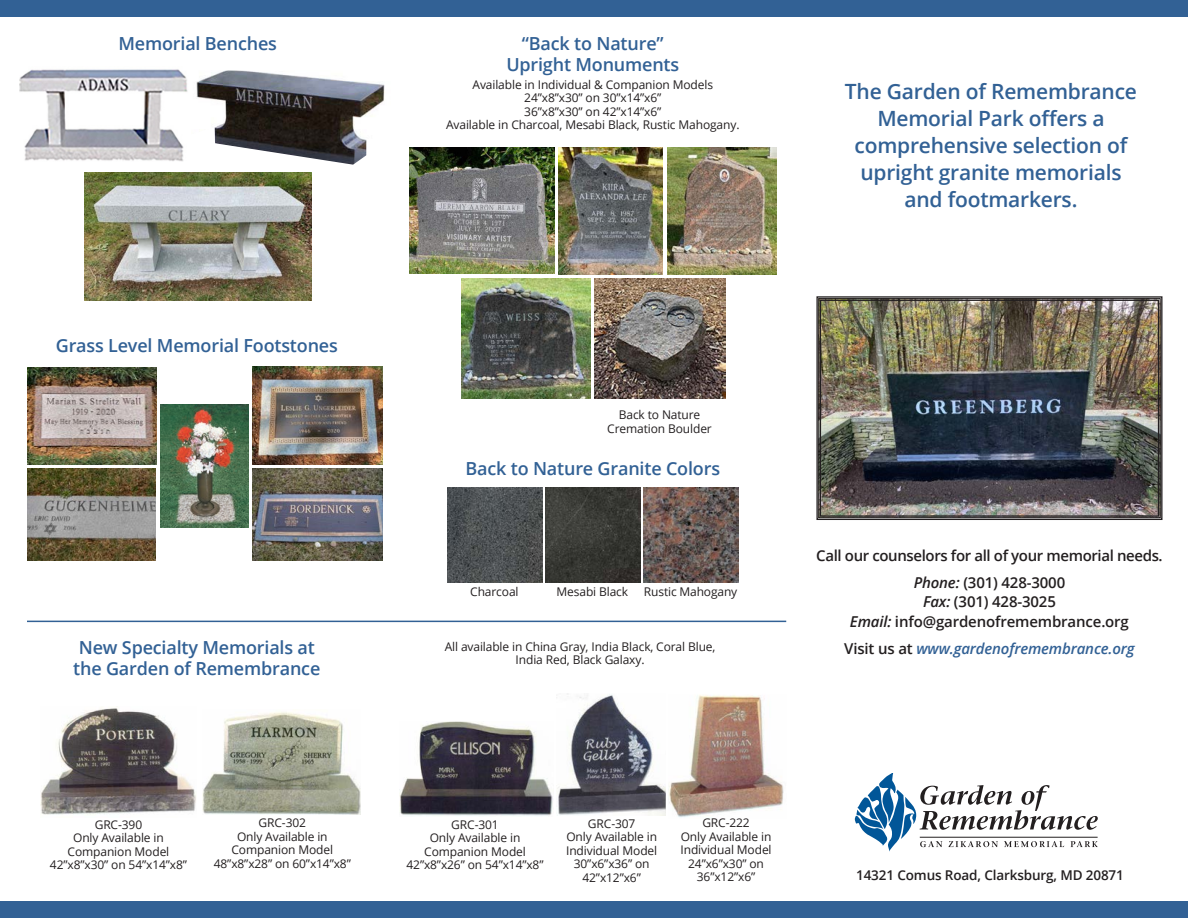
<style>
.page{position:relative;width:1188px;height:918px;background:#fff}
.page>*{position:absolute;margin:0;border:0;box-sizing:border-box;transform-origin:0 0}
.t1{font:600 21px/27px "Open Sans";letter-spacing:-.01em;color:#326195;text-align:center}
.Text{font:600 18px/21px "Open Sans";letter-spacing:-.01em;color:#326195;text-align:center}
.Text-2{font:600 15px/27px "Open Sans";letter-spacing:-.01em;color:#231f20;text-align:center}
.Text-3{font:italic 600 15px "Open Sans";letter-spacing:-.01em;color:#326195}
.t2{font:600 13.5px "Open Sans";letter-spacing:-.01em;color:#231f20}
.Captions{font:12px/13.5px "Open Sans";letter-spacing:-.01em;color:#231f20;text-align:center}
.s1{font-style:italic}
.s2{font-style:normal;color:#231f20}
</style>
<div class="page">
<img style="left:161px;top:405px;width:87px;height:122px">
<img style="left:668px;top:695px;width:116px;height:123px">
<img style="left:400px;top:721px;width:153px;height:95px">
<img style="left:557px;top:693px;width:109px;height:122px">
<img style="left:816px;top:296px;width:347px;height:224px">
<div style="left:818px;top:298px;width:343px;height:220px;border:1px solid #231f20"></div>
<div style="left:820px;top:300px;width:339px;height:217px;border:1px solid #231f20"></div>
<svg style="left:855px;top:774px;width:243px;height:78px"></svg>
<img style="left:667px;top:147px;width:110px;height:127px">
<img style="left:559px;top:147px;width:103px;height:127px">
<img style="left:462px;top:278px;width:128px;height:121px">
<img style="left:409px;top:148px;width:145px;height:30px">
<img style="left:409px;top:178px;width:145px;height:96px">
<img style="left:28px;top:468px;width:128px;height:92px">
<img style="left:253px;top:468px;width:130px;height:92px">
<img style="left:253px;top:367px;width:130px;height:97px">
<img style="left:28px;top:368px;width:128px;height:96px">
<div style="left:0;top:0;width:1188px;height:16px;background:#326195"></div>
<div style="left:0;top:902px;width:1188px;height:16px;background:#326195"></div>
<img style="left:448px;top:488px;width:94px;height:94px">
<img style="left:644px;top:487px;width:95px;height:95px">
<img style="left:546px;top:488px;width:94px;height:94px">
<img style="left:196px;top:71px;width:189px;height:94px">
<img style="left:19px;top:69px;width:169px;height:93px">
<img style="left:594px;top:278px;width:131px;height:121px">
<img style="left:40px;top:708px;width:156px;height:107px">
<img style="left:202px;top:712px;width:159px;height:103px">
<hr style="left:27px;top:621px;width:759px;height:1px;background:#326195">
<img style="left:84px;top:173px;width:227px;height:127px">
<p class="Text" style="left:118px;top:32px;width:160px">Memorial Benches</p>
<p class="Text" style="left:56px;top:335px;width:284px">Grass Level Memorial Footstones</p>
<p class="Text" style="left:73px;top:637px;width:249px">New Specialty Memorials at the Garden of Remembrance</p>
<p class="Text" style="left:506px;top:32px;width:174px">“Back to Nature”<br>Upright Monuments</p>
<p class="Captions" style="left:473px;top:77px;width:242px">Available in Individual &amp; Companion Models</p>
<p class="Captions" style="left:524px;top:91px;width:139px">24”x8”x30” on 30”x14”x6”</p>
<p class="Captions" style="left:524px;top:104px;width:139px">36”x8”x30” on 42”x14”x6”</p>
<p class="Captions" style="left:446px;top:118px;width:295px">Available in Charcoal, Mesabi Black, Rustic Mahogany.</p>
<p class="t1" style="left:845px;top:77px;width:294px">The Garden of Remembrance<br>Memorial Park offers a comprehensive selection of upright granite memorials and footmarkers.</p>
<p class="Captions" style="left:607px;top:408px;width:106px">Back to Nature<br>Cremation Boulder</p>
<p class="Text" style="left:466px;top:457px;width:256px">Back to Nature Granite Colors</p>
<p class="Captions" style="left:470px;top:585px;width:50px">Charcoal</p>
<p class="Captions" style="left:557px;top:585px;width:73px">Mesabi Black</p>
<p class="Captions" style="left:644px;top:585px;width:95px">Rustic Mahogany</p>
<p class="Captions" style="left:445px;top:639px;width:272px">All available in China Gray, India Black, Coral Blue,<br>India Red, Black Galaxy.</p>
<p class="Text-2" style="left:816px;top:541px;width:348px">Call our counselors for all of your memorial needs.<br><span class="s1">Phone:</span> (301) 428-3000</p>
<p class="Text-2" style="left:923px;top:588px;width:134px"><span class="s1">Fax:</span> (301) 428-3025</p>
<p class="Text-2" style="left:850px;top:607px;width:281px"><span class="s1">Email:</span> info@gardenofremembrance.org</p>
<p class="Text-3" style="left:844px;top:638px;width:292px"><span class="s2">Visit us at</span> www.gardenofremembrance.org</p>
<p class="Captions" style="left:95px;top:817px;width:49px">GRC-390</p>
<p class="Captions" style="left:68px;top:831px;width:103px">Only Available in<br>Companion Model</p>
<p class="Captions" style="left:50px;top:858px;width:139px">42”x8”x30” on 54”x14”x8”</p>
<p class="Captions" style="left:214px;top:816px;width:139px">GRC-302<br>Only Available in<br>Companion Model<br>48”x8”x28” on 60”x14”x8”</p>
<p class="Captions" style="left:451px;top:817px;width:49px">GRC-301</p>
<p class="Captions" style="left:407px;top:831px;width:139px">Only Available in<br>Companion Model<br>42”x8”x26” on 54”x14”x8”</p>
<p class="Captions" style="left:588px;top:817px;width:49px">GRC-307</p>
<p class="Captions" style="left:566px;top:830px;width:93px;text-align:left">Only Available in<br>Individual Model</p>
<p class="Captions" style="left:574px;top:857px;width:77px">30”x6”x36” on<br>42”x12”x6”</p>
<p class="Captions" style="left:702px;top:816px;width:49px">GRC-222</p>
<p class="Captions" style="left:681px;top:829px;width:93px">Only Available in<br>Individual Model<br>24”x6”x30” on<br>36”x12”x6”</p>
<p class="t2" style="left:856px;top:866px;width:269px">14321 Comus Road, Clarksburg, MD 20871</p>
</div>
